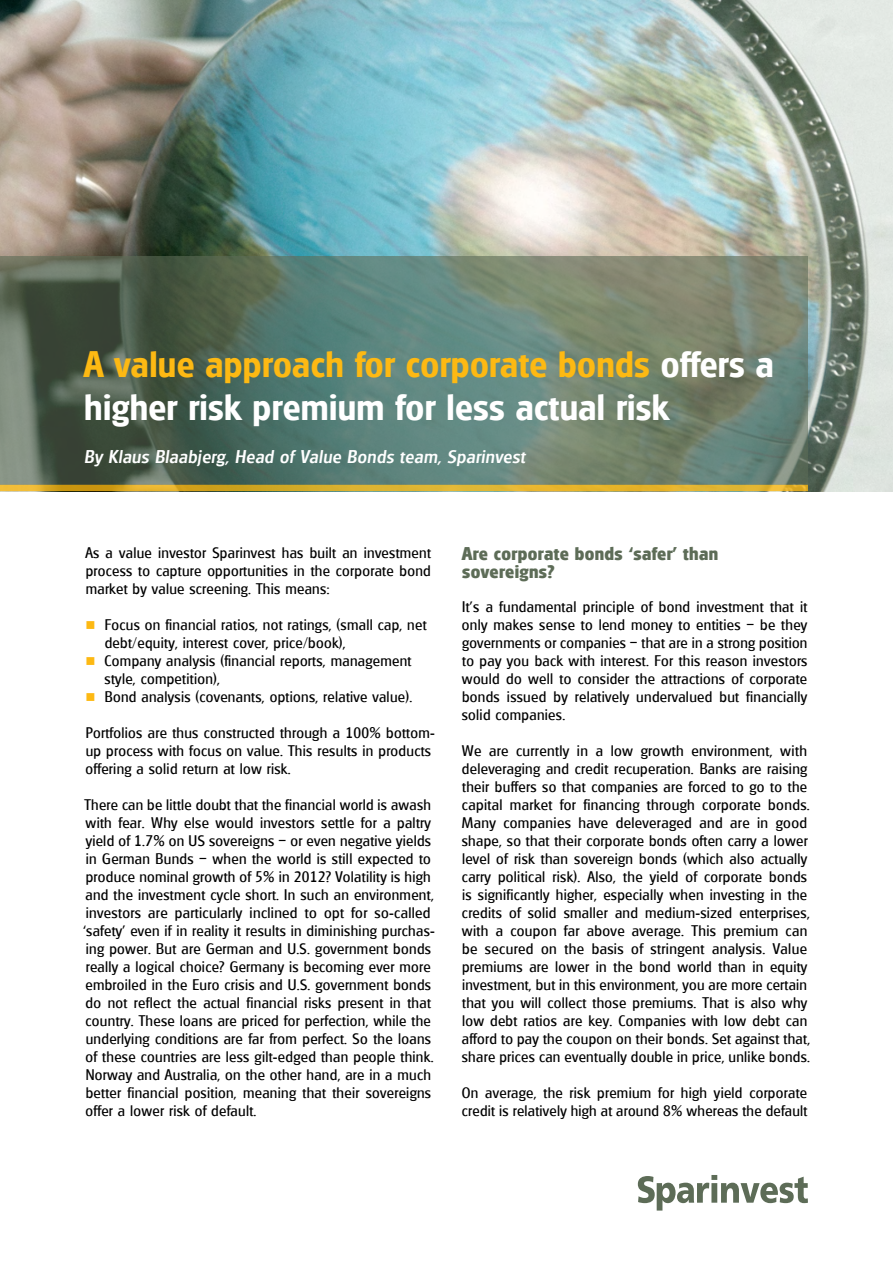
<style>
.page{position:relative;width:893px;height:1263px;background:#fff}
.page>*{position:absolute;margin:0;border:0;box-sizing:border-box;transform-origin:0 0}
.Intro{font:600 36px/43.2px "Glasgow";letter-spacing:.01em;color:#fff}
.Intro-2{font:italic 500 18px "Glasgow";letter-spacing:.02em;color:#fff}
.Heading_ENG{font:700 18px/18px "Glasgow";letter-spacing:.02em;color:#5d6c57}
.Listing_1_ENG{font:15px/18px "Glasgow";letter-spacing:.02em;color:#000}
.s1{color:#fdb913}
</style>
<div class="page">
<img style="left:0;top:0;width:893px;height:491px">
<svg style="left:0;top:256px;width:808px;height:229px;background:#617869"></svg>
<svg style="left:0;top:485px;width:808px;height:6px;background:#deaf2a"></svg>
<svg style="left:638px;top:1175px;width:170px;height:35px"></svg>
<p class="Intro" style="left:84px;top:342px;width:691px"><span class="s1">A value approach for corporate bonds</span> offers a higher risk premium for less actual risk</p>
<p class="Intro-2" style="left:84px;top:446px;width:442px">By Klaus Blaabjerg, Head of Value Bonds team, Sparinvest</p>
<p class="Listing_1_ENG" style="left:85px;top:544px;width:347px;text-align:justify">As a value investor Sparinvest has built an investment process to capture opportunities in the corporate bond market by value screening. This means:</p>
<p class="Listing_1_ENG" style="left:105px;top:616px;width:323px">Focus on financial ratios, not ratings, (small cap, net debt/equity, interest cover, price/book),</p>
<p class="Listing_1_ENG" style="left:105px;top:652px;width:308px">Company analysis (financial reports, management style, competition),</p>
<p class="Listing_1_ENG" style="left:105px;top:688px;width:309px">Bond analysis (covenants, options, relative value).</p>
<p class="Listing_1_ENG" style="left:86px;top:724px;width:351px">Portfolios are thus constructed through a 100% bottom&shy;up process with focus on value. This results in products offering a solid return at low risk.</p>
<p class="Listing_1_ENG" style="left:83px;top:796px;width:353px">There can be little doubt that the financial world is awash with fear. Why else would investors settle for a paltry yield of 1.7% on US sovereigns – or even negative yields in German Bunds – when the world is still expected to produce nominal growth of 5% in 2012? Volatility is high and the investment cycle short. In such an environment, investors are particularly inclined to opt for so-called ‘safety’ even if in reality it results in diminishing purchas&shy;ing power. But are German and U.S. government bonds really a logical choice? Germany is becoming ever more embroiled in the Euro crisis and U.S. government bonds do not reflect the actual financial risks present in that country. These loans are priced for perfection, while the underlying conditions are far from perfect. So the loans of these countries are less gilt-edged than people think.<br>Norway and Australia, on the other hand, are in a much better financial position, meaning that their sovereigns offer a lower risk of default.</p>
<p class="Heading_ENG" style="left:462px;top:544px;width:257px">Are corporate bonds ‘safer’ than sovereigns?</p>
<p class="Listing_1_ENG" style="left:462px;top:598px;width:347px;text-align:justify">It’s a fundamental principle of bond investment that it only makes sense to lend money to entities – be they governments or companies – that are in a strong position to pay you back with interest. For this reason investors would do well to consider the attractions of corporate bonds issued by relatively undervalued but financially solid companies.</p>
<p class="Listing_1_ENG" style="left:462px;top:742px;width:350px">We are currently in a low growth environment, with deleveraging and credit recuperation. Banks are raising their buffers so that companies are forced to go to the capital market for financing through corporate bonds.<br>Many companies have deleveraged and are in good shape, so that their corporate bonds often carry a lower level of risk than sovereign bonds (which also actually carry political risk). Also, the yield of corporate bonds is significantly higher, especially when investing in the credits of solid smaller and medium-sized enterprises, with a coupon far above average. This premium can be secured on the basis of stringent analysis. Value premiums are lower in the bond world than in equity investment, but in this environment, you are more certain that you will collect those premiums. That is also why low debt ratios are key. Companies with low debt can afford to pay the coupon on their bonds. Set against that, share prices can eventually double in price, unlike bonds.</p>
<p class="Listing_1_ENG" style="left:462px;top:1084px;width:347px">On average, the risk premium for high yield corporate credit is relatively high at around 8% whereas the default</p>
</div>
